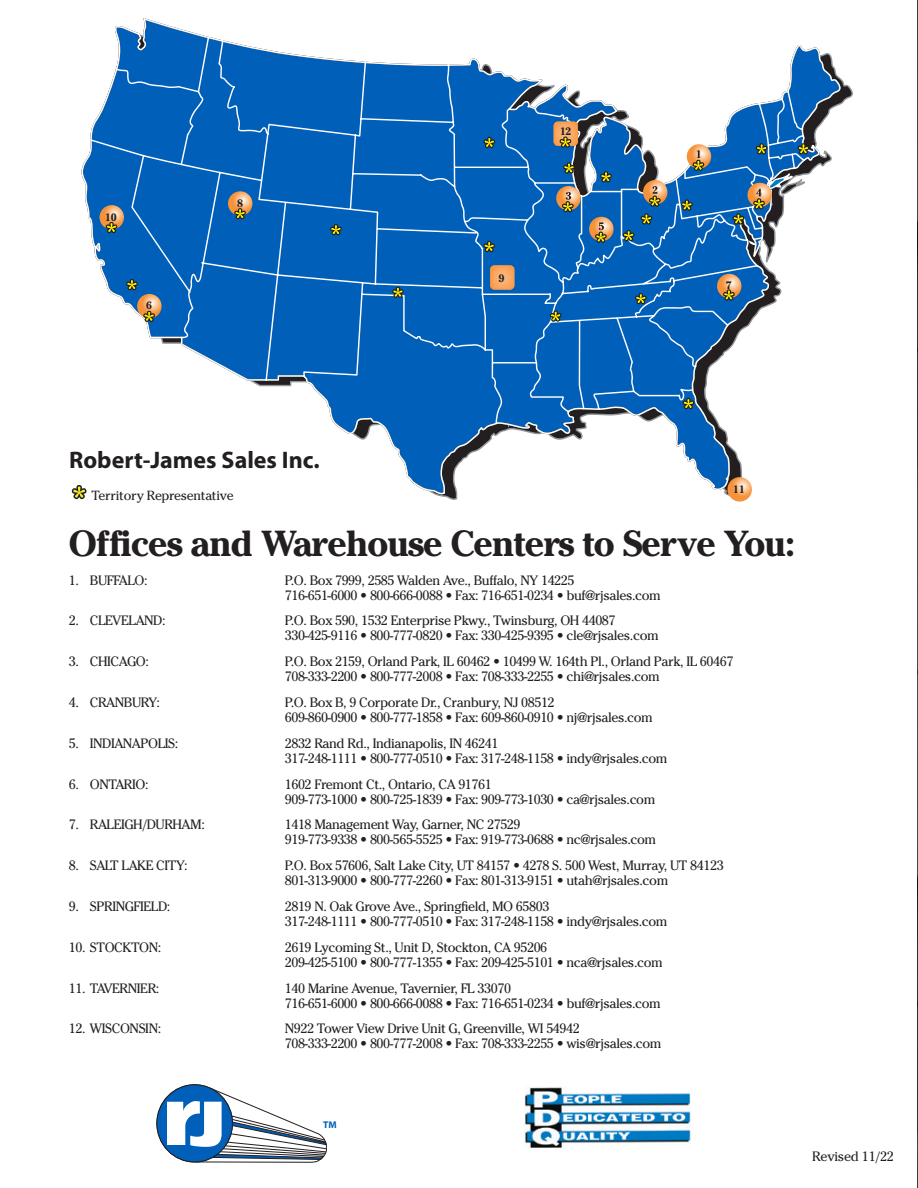
<style>
.page{position:relative;width:918px;height:1188px;background:#fff}
.page>*{position:absolute;margin:0;border:0;box-sizing:border-box;transform-origin:0 0}
.t1{font:700 36px "Cheltenham";letter-spacing:-.025em;color:#231f20}
.t2{font:700 24px "Myriad";color:#231f20}
.t3{font:13.5px/15px "Cheltenham";letter-spacing:-.03em;color:#231f20}
.t4{font:13.2px "Cheltenham";letter-spacing:-.02em;color:#231f20}
.t5{font:700 10.65px "Cheltenham";color:#231f20}
.t6{font:700 9.75px "Myriad";color:#005fb9}
</style>
<div class="page">
<img style="left:917px;top:0;width:1px;height:1188px">
<svg style="left:82px;top:18px;width:759px;height:476px;fill:#005fb9"></svg>
<svg style="left:687px;top:144px;width:24px;height:25px"></svg>
<svg style="left:747px;top:183px;width:25px;height:24px"></svg>
<svg style="left:717px;top:274px;width:24px;height:24px"></svg>
<svg style="left:727px;top:477px;width:25px;height:25px"></svg>
<svg style="left:643px;top:180px;width:24px;height:24px"></svg>
<svg style="left:589px;top:217px;width:25px;height:24px"></svg>
<svg style="left:556px;top:186px;width:25px;height:24px"></svg>
<svg style="left:228px;top:191px;width:24px;height:25px"></svg>
<svg style="left:100px;top:205px;width:24px;height:25px"></svg>
<svg style="left:137px;top:294px;width:25px;height:24px"></svg>
<img style="left:554px;top:122px;width:24px;height:24px">
<img style="left:490px;top:265px;width:24px;height:25px">
<svg style="left:798px;top:143px;width:11px;height:11px"></svg>
<svg style="left:756px;top:143px;width:11px;height:11px"></svg>
<svg style="left:693px;top:150px;width:11px;height:21px"></svg>
<svg style="left:649px;top:186px;width:12px;height:21px"></svg>
<svg style="left:550px;top:310px;width:12px;height:12px"></svg>
<svg style="left:641px;top:213px;width:11px;height:12px"></svg>
<svg style="left:600px;top:171px;width:12px;height:11px"></svg>
<svg style="left:681px;top:199px;width:12px;height:12px"></svg>
<svg style="left:753px;top:173px;width:53px;height:37px"></svg>
<svg style="left:595px;top:222px;width:12px;height:21px"></svg>
<svg style="left:562px;top:192px;width:12px;height:20px"></svg>
<svg style="left:563px;top:162px;width:12px;height:12px"></svg>
<svg style="left:560px;top:136px;width:11px;height:12px"></svg>
<svg style="left:484px;top:137px;width:11px;height:11px"></svg>
<svg style="left:623px;top:230px;width:12px;height:11px"></svg>
<svg style="left:635px;top:293px;width:12px;height:11px"></svg>
<svg style="left:733px;top:213px;width:11px;height:12px"></svg>
<svg style="left:723px;top:289px;width:12px;height:12px"></svg>
<svg style="left:330px;top:224px;width:12px;height:11px"></svg>
<svg style="left:234px;top:208px;width:12px;height:11px"></svg>
<svg style="left:143px;top:311px;width:12px;height:11px"></svg>
<svg style="left:106px;top:222px;width:11px;height:11px"></svg>
<svg style="left:126px;top:279px;width:12px;height:11px"></svg>
<svg style="left:392px;top:287px;width:12px;height:11px"></svg>
<svg style="left:483px;top:241px;width:12px;height:11px"></svg>
<svg style="left:683px;top:398px;width:11px;height:11px"></svg>
<svg style="left:157px;top:1084px;width:170px;height:79px"></svg>
<img style="left:524px;top:1087px;width:167px;height:61px">
<svg style="left:72px;top:485px;width:15px;height:14px"></svg>
<p class="t5" style="left:105px;top:210px;width:13px">10</p>
<p class="t5" style="left:146px;top:299px;width:7px">6</p>
<p class="t5" style="left:237px;top:196px;width:7px">8</p>
<p class="t5" style="left:499px;top:272px;width:7px">9</p>
<p class="t5" style="left:560px;top:124px;width:13px">12</p>
<p class="t5" style="left:726px;top:278px;width:7px">7</p>
<h2 class="t2" style="left:69px;top:447px;width:252px">Robert-James Sales Inc.</h2>
<p class="t4" style="left:91px;top:487px;width:144px">Territory Representative</p>
<h1 class="t1" style="left:69px;top:521px;width:728px">Offices and Warehouse Centers to Serve You:</h1>
<p class="t3" style="left:69px;top:572px;width:80px">1. BUFFALO:</p>
<p class="t3" style="left:285px;top:572px;width:378px">P.O. Box 7999, 2585 Walden Ave., Buffalo, NY 14225<br>716-651-6000 • 800-666-0088 • Fax: 716-651-0234 • buf@rjsales.com</p>
<p class="t3" style="left:69px;top:613px;width:98px">2. CLEVELAND:</p>
<p class="t3" style="left:285px;top:613px;width:375px">P.O. Box 590, 1532 Enterprise Pkwy., Twinsburg, OH 44087<br>330-425-9116 • 800-777-0820 • Fax: 330-425-9395 • cle@rjsales.com</p>
<p class="t3" style="left:69px;top:654px;width:82px">3. CHICAGO:</p>
<p class="t3" style="left:285px;top:654px;width:450px">P.O. Box 2159, Orland Park, IL 60462 • 10499 W. 164th Pl., Orland Park, IL 60467<br>708-333-2200 • 800-777-2008 • Fax: 708-333-2255 • chi@rjsales.com</p>
<p class="t3" style="left:69px;top:695px;width:93px">4. CRANBURY:</p>
<p class="t3" style="left:285px;top:695px;width:370px">P.O. Box B, 9 Corporate Dr., Cranbury, NJ 08512<br>609-860-0900 • 800-777-1858 • Fax: 609-860-0910 • nj@rjsales.com</p>
<p class="t3" style="left:69px;top:736px;width:111px">5. INDIANAPOLIS:</p>
<p class="t3" style="left:285px;top:736px;width:384px">2832 Rand Rd., Indianapolis, IN 46241<br>317-248-1111 • 800-777-0510 • Fax: 317-248-1158 • indy@rjsales.com</p>
<p class="t3" style="left:69px;top:776px;width:81px">6. ONTARIO:</p>
<p class="t3" style="left:285px;top:776px;width:372px">1602 Fremont Ct., Ontario, CA 91761<br>909-773-1000 • 800-725-1839 • Fax: 909-773-1030 • ca@rjsales.com</p>
<p class="t3" style="left:69px;top:817px;width:138px">7. RALEIGH/DURHAM:</p>
<p class="t3" style="left:285px;top:817px;width:373px">1418 Management Way, Garner, NC 27529<br>919-773-9338 • 800-565-5525 • Fax: 919-773-0688 • nc@rjsales.com</p>
<p class="t3" style="left:69px;top:858px;width:120px">8. SALT LAKE CITY:</p>
<p class="t3" style="left:285px;top:858px;width:440px">P.O. Box 57606, Salt Lake City, UT 84157 • 4278 S. 500 West, Murray, UT 84123<br>801-313-9000 • 800-777-2260 • Fax: 801-313-9151 • utah@rjsales.com</p>
<p class="t3" style="left:69px;top:899px;width:103px">9. SPRINGFIELD:</p>
<p class="t3" style="left:285px;top:899px;width:384px">2819 N. Oak Grove Ave., Springfield, MO 65803<br>317-248-1111 • 800-777-0510 • Fax: 317-248-1158 • indy@rjsales.com</p>
<p class="t3" style="left:69px;top:940px;width:94px">10. STOCKTON:</p>
<p class="t3" style="left:285px;top:940px;width:379px">2619 Lycoming St., Unit D, Stockton, CA 95206<br>209-425-5100 • 800-777-1355 • Fax: 209-425-5101 • nca@rjsales.com</p>
<p class="t3" style="left:69px;top:980px;width:92px">11. TAVERNIER:</p>
<p class="t3" style="left:285px;top:980px;width:378px">140 Marine Avenue, Tavernier, FL 33070<br>716-651-6000 • 800-666-0088 • Fax: 716-651-0234 • buf@rjsales.com</p>
<p class="t3" style="left:69px;top:1021px;width:94px">12. WISCONSIN:</p>
<p class="t3" style="left:285px;top:1021px;width:378px">N922 Tower View Drive Unit G, Greenville, WI 54942<br>708-333-2200 • 800-777-2008 • Fax: 708-333-2255 • wis@rjsales.com</p>
<p class="t5" style="left:733px;top:482px;width:13px">11</p>
<p class="t6" style="left:323px;top:1120px;width:15px">TM</p>
<p class="t3" style="left:812px;top:1149px;width:83px">Revised 11/22</p>
</div>
